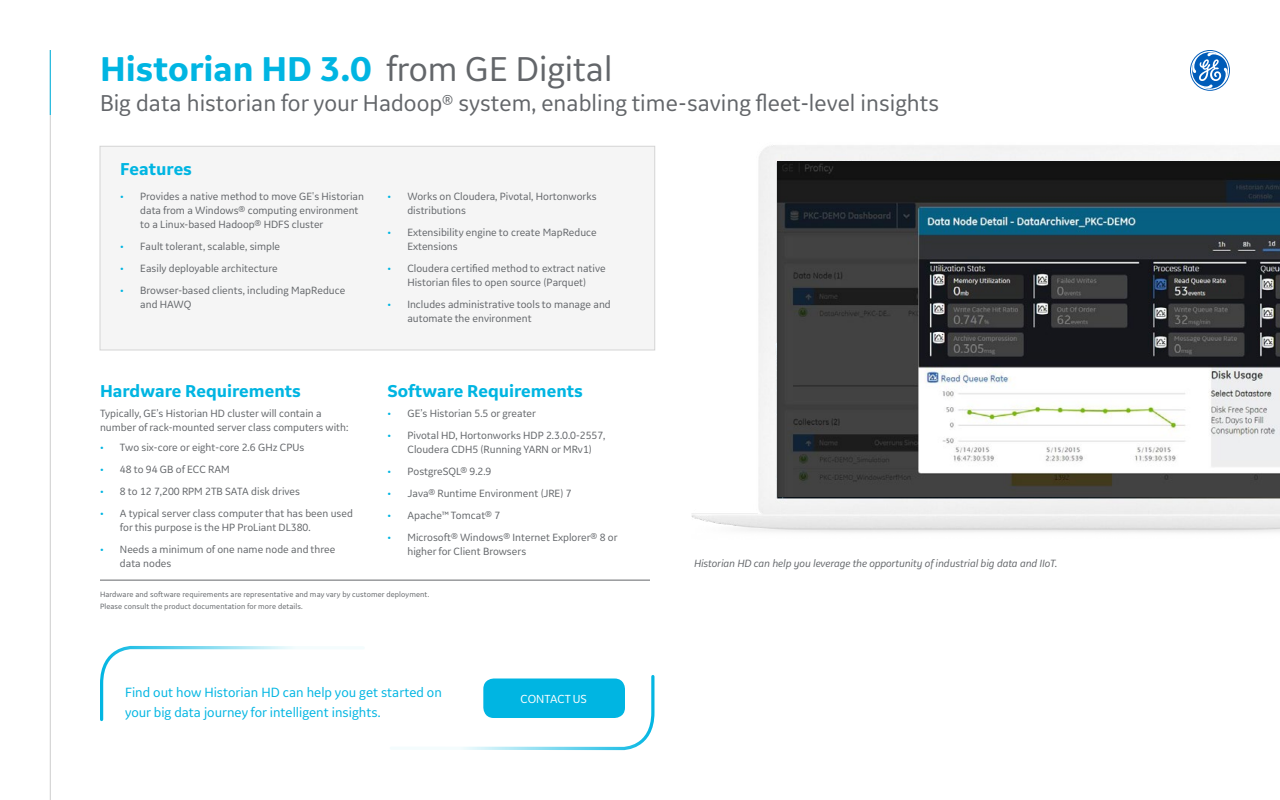
<style>
.page{position:relative;width:1280px;height:800px;background:#fff}
.page>*{position:absolute;margin:0;border:0;box-sizing:border-box;transform-origin:0 0}
.t1{font:700 36px "GE Inspira Sans";color:#00b5e2}
.t2{font:24px "GE Inspira Sans";color:#63666a}
.t3{font:700 18px "GE Inspira Sans";color:#00b5e2}
.t4{font:14px/20px "GE Inspira Sans";color:#00b5e2}
.t5{font:12.2px "GE Inspira Sans";color:#fff}
.t6{font:11px/14px "GE Inspira Sans";color:#63666a}
.t7{font:italic 11px "GE Inspira Sans";letter-spacing:-.01em;color:#63666a}
.t8{font:8px/12px "GE Inspira Sans";letter-spacing:.01em;color:#63666a}
.s1{font-weight:400;color:#63666a}
.s2{font-size:18px}
.s3{color:#00b5e2}
</style>
<div class="page">
<hr style="left:50px;top:50px;width:1px;height:750px;background:#cdcdcd">
<hr style="left:50px;top:50px;width:1px;height:65px;background:#00b5e2">
<div style="left:768px;top:155px;width:512px;height:343px;background:#000;opacity:.1"></div>
<div style="left:100px;top:146px;width:555px;height:204px;background:#f5f5f5"></div>
<div style="left:100px;top:146px;width:555px;height:204px;border:1px solid #d4d4d4"></div>
<svg style="left:1190px;top:50px;width:40px;height:41px"></svg>
<svg style="left:390px;top:675px;width:264px;height:75px"></svg>
<svg style="left:100px;top:646px;width:264px;height:76px"></svg>
<div style="left:483px;top:679px;width:142px;height:39px;background:#00b5e2;border-radius:10px"></div>
<hr style="left:100px;top:580px;width:550px;height:1px;background:#63666a">
<h1 class="t1" style="left:100px;top:46px;width:514px">Historian HD 3.0 <span class="s1">from GE Digital</span></h1>
<h2 class="t2" style="left:100px;top:88px;width:841px">Big data historian for your Hadoop<span class="s2">®</span> system, enabling time-saving fleet-level insights</h2>
<h3 class="t3" style="left:120px;top:158px;width:73px">Features</h3>
<p class="t6" style="left:140px;top:189px;width:225px;text-indent:-20px"><span class="s3">•</span> Provides a native method to move GE's Historian data from a Windows® computing environment to a Linux-based Hadoop® HDFS cluster</p>
<p class="t6" style="left:120px;top:239px;width:161px"><span class="s3">•</span> Fault tolerant, scalable, simple</p>
<p class="t6" style="left:120px;top:261px;width:159px"><span class="s3">•</span> Easily deployable architecture</p>
<p class="t6" style="left:140px;top:283px;width:207px;text-indent:-20px"><span class="s3">•</span> Browser-based clients, including MapReduce and HAWQ</p>
<h3 class="t3" style="left:100px;top:380px;width:202px">Hardware Requirements</h3>
<p class="t6" style="left:100px;top:406px;width:250px">Typically, GE’s Historian HD cluster will contain a number of rack-mounted server class computers with:</p>
<p class="t6" style="left:100px;top:440px;width:206px"><span class="s3">•</span> Two six-core or eight-core 2.6 GHz CPUs</p>
<p class="t6" style="left:100px;top:462px;width:131px"><span class="s3">•</span> 48 to 94 GB of ECC RAM</p>
<p class="t6" style="left:100px;top:484px;width:202px"><span class="s3">•</span> 8 to 12 7,200 RPM 2TB SATA disk drives</p>
<p class="t6" style="left:120px;top:506px;width:235px;text-indent:-20px"><span class="s3">•</span> A typical server class computer that has been used for this purpose is the HP ProLiant DL380.</p>
<p class="t6" style="left:120px;top:542px;width:217px;text-indent:-20px"><span class="s3">•</span> Needs a minimum of one name node and three data nodes</p>
<p class="t6" style="left:407px;top:189px;width:191px;text-indent:-20px"><span class="s3">•</span> Works on Cloudera, Pivotal, Hortonworks distributions</p>
<p class="t6" style="left:407px;top:225px;width:191px;text-indent:-20px"><span class="s3">•</span> Extensibility engine to create MapReduce<br>Extensions</p>
<p class="t6" style="left:387px;top:261px;width:220px;text-align:center"><span class="s3">•</span> Cloudera certified method to extract native<br>Historian files to open source (Parquet)</p>
<p class="t6" style="left:407px;top:297px;width:205px;text-indent:-20px"><span class="s3">•</span> Includes administrative tools to manage and automate the environment</p>
<h3 class="t3" style="left:388px;top:380px;width:197px">Software Requirements</h3>
<p class="t6" style="left:388px;top:406px;width:150px"><span class="s3">•</span> GE’s Historian 5.5 or greater</p>
<p class="t6" style="left:388px;top:428px;width:219px;text-align:center"><span class="s3">•</span> Pivotal HD, Hortonworks HDP 2.3.0.0-2557,<br>Cloudera CDH5 (Running YARN or MRv1)</p>
<p class="t6" style="left:388px;top:464px;width:105px"><span class="s3">•</span> PostgreSQL® 9.2.9</p>
<p class="t6" style="left:388px;top:486px;width:186px"><span class="s3">•</span> Java® Runtime Environment (JRE) 7</p>
<p class="t6" style="left:388px;top:508px;width:114px"><span class="s3">•</span> Apache™ Tomcat® 7</p>
<p class="t6" style="left:407px;top:530px;width:212px;text-indent:-20px"><span class="s3">•</span> Microsoft® Windows® Internet Explorer® 8 or higher for Client Browsers</p>
<p class="t8" style="left:100px;top:588px;width:331px">Hardware and software requirements are representative and may vary by customer deployment.<br>Please consult the product documentation for more details.</p>
<p class="t4" style="left:125px;top:682px;width:318px">Find out how Historian HD can help you get started on your big data journey for intelligent insights.</p>
<p class="t5" style="left:521px;top:691px;width:68px">CONTACT US</p>
<p class="t7" style="left:694px;top:557px;width:365px">Historian HD can help you leverage the opportunity of industrial big data and IIoT.</p>
</div>
